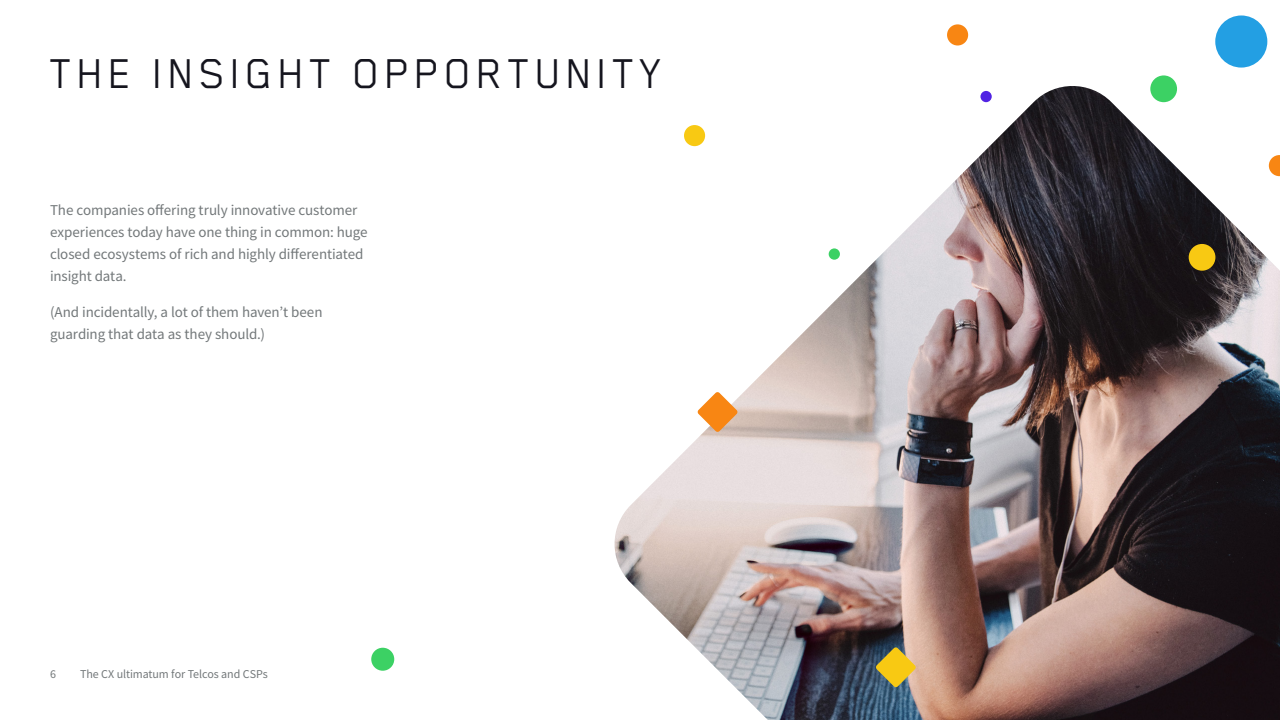
<style>
.page{position:relative;width:1280px;height:720px;background:#fff}
.page>*{position:absolute;margin:0;border:0;box-sizing:border-box;transform-origin:0 0}
.t1{font:48px "Blender Pro";letter-spacing:.1em;color:#15151e}
.t2{font:15px/22px "Source Sans Pro";letter-spacing:-.01em;color:#73787a}
.t3{font:12px "Source Sans Pro";letter-spacing:-.005em;color:#73787a}
</style>
<div class="page">
<img style="left:614px;top:86px;width:666px;height:634px">
<svg style="left:697px;top:392px;width:41px;height:40px"></svg>
<svg style="left:876px;top:647px;width:40px;height:40px;background:#bea647"></svg>
<div style="left:1189px;top:244px;width:26px;height:27px;background:#f8c913;border-radius:50%"></div>
<div style="left:1150px;top:75px;width:27px;height:27px;background:#3cd164;border-radius:50%"></div>
<div style="left:684px;top:125px;width:21px;height:21px;background:#f8c913;border-radius:50%"></div>
<svg style="left:1269px;top:155px;width:11px;height:21px"></svg>
<div style="left:947px;top:24px;width:21px;height:22px;background:#f88613;border-radius:50%"></div>
<div style="left:1215px;top:15px;width:52px;height:53px;background:#239fe3;border-radius:50%"></div>
<div style="left:371px;top:648px;width:23px;height:23px;background:#3cd164;border-radius:50%"></div>
<div style="left:829px;top:248px;width:11px;height:12px;background:#3cd164;border-radius:50%"></div>
<div style="left:980px;top:91px;width:12px;height:11px;background:#5123e3;border-radius:50%"></div>
<h1 class="t1" style="left:50px;top:48px;width:613px">THE INSIGHT OPPORTUNITY</h1>
<p class="t2" style="left:50px;top:199px;width:319px">The companies offering truly innovative customer experiences today have one thing in common: huge closed ecosystems of rich and highly differentiated insight data.</p>
<p class="t2" style="left:50px;top:301px;width:274px">(And incidentally, a lot of them haven’t been guarding that data as they should.)</p>
<p class="t3" style="left:50px;top:667px;width:7px">6</p>
<p class="t3" style="left:80px;top:667px;width:189px">The CX ultimatum for Telcos and CSPs</p>
</div>
